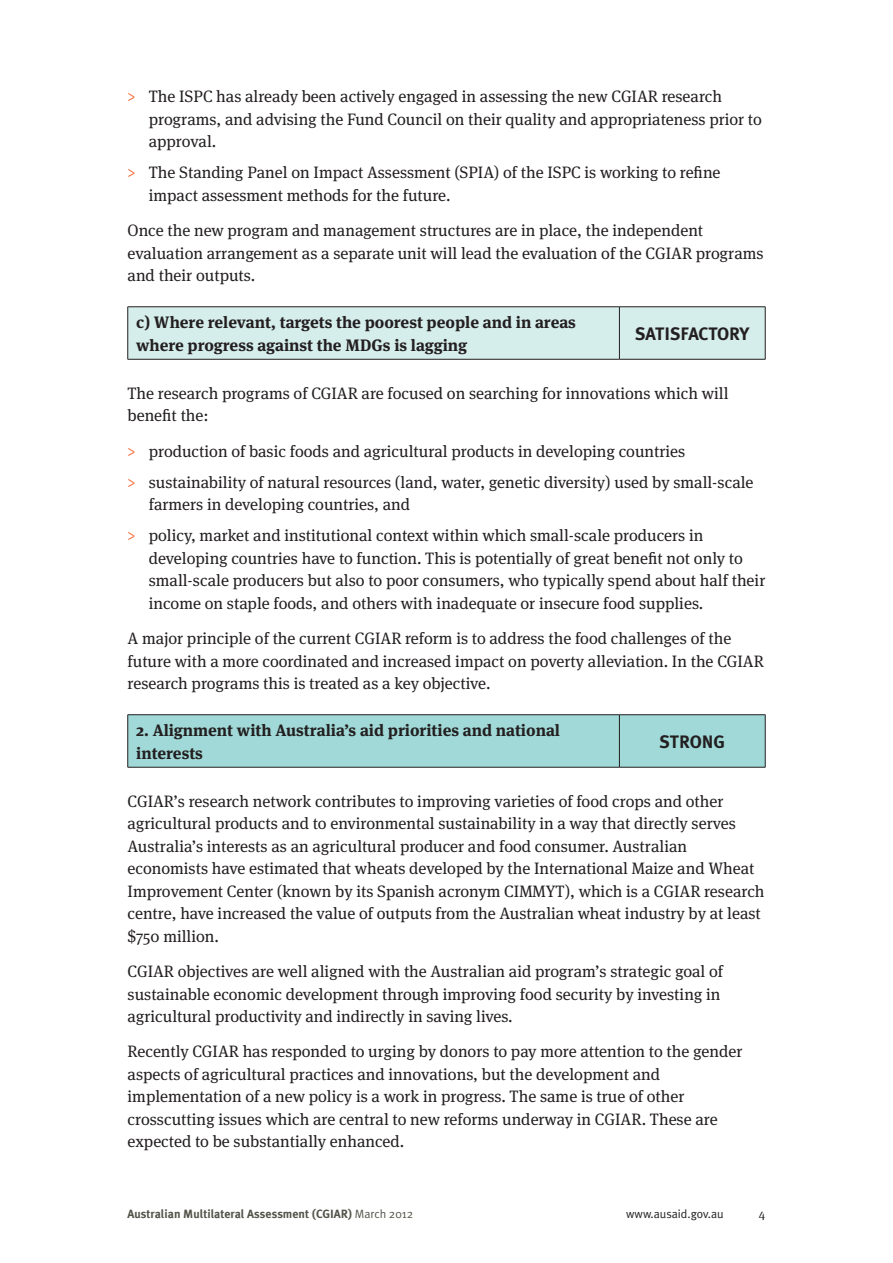
<style>
.page{position:relative;width:893px;height:1263px;background:#fff}
.page>*{position:absolute;margin:0;border:0;box-sizing:border-box;transform-origin:0 0}
._08bbbb_RIGHT_COLUMN{font:700 18px "Meta Plus";color:#231f20}
._04__BODY_TEXT{font:16.5px/22.5px "Meta Serif OT";color:#231f20}
._05a__DOT_POINTS{font:16.5px/22.5px "Meta Serif OT";color:#231f20}
._04__BODY_TEXT-2{font:700 16.5px/22.5px "Meta Serif OT";color:#231f20}
.t1{font:700 12px "Meta Plus";color:#53534a}
.t2{font:12px "Meta Plus Normal";color:#231f20}
.t3{font:12px "Meta Serif OT";color:#231f20}
.s1{color:#f26631}
.s2{font-family:"Meta Plus Normal";font-weight:400}
</style>
<div class="page">
<div style="left:128px;top:307px;width:637px;height:52px;background:#d5edeb"></div>
<hr style="left:128px;top:306px;width:491px;height:1px;background:#231f20">
<hr style="left:619px;top:306px;width:146px;height:1px;background:#231f20">
<hr style="left:619px;top:307px;width:1px;height:52px;background:#231f20">
<hr style="left:128px;top:359px;width:491px;height:1px;background:#231f20">
<hr style="left:619px;top:359px;width:146px;height:1px;background:#231f20">
<hr style="left:127px;top:307px;width:1px;height:52px;background:#231f20">
<hr style="left:765px;top:307px;width:1px;height:52px;background:#231f20">
<div style="left:128px;top:715px;width:637px;height:52px;background:#a0d9d7"></div>
<hr style="left:128px;top:714px;width:491px;height:1px;background:#231f20">
<hr style="left:619px;top:714px;width:146px;height:1px;background:#231f20">
<hr style="left:619px;top:715px;width:1px;height:52px;background:#231f20">
<hr style="left:128px;top:767px;width:491px;height:1px;background:#231f20">
<hr style="left:619px;top:767px;width:146px;height:1px;background:#231f20">
<hr style="left:127px;top:715px;width:1px;height:52px;background:#231f20">
<hr style="left:765px;top:715px;width:1px;height:52px;background:#231f20">
<p class="_05a__DOT_POINTS" style="left:149px;top:86px;width:614px;text-indent:-21px"><span class="s1">&gt;</span> The ISPC has already been actively engaged in assessing the new CGIAR research programs, and advising the Fund Council on their quality and appropriateness prior to approval.</p>
<p class="_05a__DOT_POINTS" style="left:149px;top:162px;width:573px;text-indent:-21px"><span class="s1">&gt;</span> The Standing Panel on Impact Assessment (SPIA) of the ISPC is working to refine impact assessment methods for the future.</p>
<p class="_04__BODY_TEXT" style="left:128px;top:219px;width:638px">Once the new program and management structures are in place, the independent evaluation arrangement as a separate unit will lead the evaluation of the CGIAR programs and their outputs.</p>
<p class="_04__BODY_TEXT-2" style="left:136px;top:311px;width:441px">c) Where relevant, targets the poorest people and in areas where progress against the MDGs is lagging</p>
<p class="_08bbbb_RIGHT_COLUMN" style="left:635px;top:323px;width:116px">SATISFACTORY</p>
<p class="_04__BODY_TEXT" style="left:128px;top:382px;width:602px">The research programs of CGIAR are focused on searching for innovations which will benefit the:</p>
<p class="_05a__DOT_POINTS" style="left:128px;top:440px;width:559px"><span class="s1">&gt;</span> production of basic foods and agricultural products in developing countries</p>
<p class="_05a__DOT_POINTS" style="left:149px;top:471px;width:606px;text-indent:-21px"><span class="s1">&gt;</span> sustainability of natural resources (land, water, genetic diversity) used by small-scale farmers in developing countries, and</p>
<p class="_05a__DOT_POINTS" style="left:149px;top:525px;width:618px;text-indent:-21px"><span class="s1">&gt;</span> policy, market and institutional context within which small-scale producers in developing countries have to function. This is potentially of great benefit not only to small-scale producers but also to poor consumers, who typically spend about half their income on staple foods, and others with inadequate or insecure food supplies.</p>
<p class="_04__BODY_TEXT" style="left:128px;top:627px;width:638px">A major principle of the current CGIAR reform is to address the food challenges of the future with a more coordinated and increased impact on poverty alleviation. In the CGIAR research programs this is treated as a key objective.</p>
<p class="_04__BODY_TEXT-2" style="left:136px;top:719px;width:425px">2. Alignment with Australia’s aid priorities and national interests</p>
<p class="_08bbbb_RIGHT_COLUMN" style="left:659px;top:731px;width:67px">STRONG</p>
<p class="_04__BODY_TEXT" style="left:128px;top:790px;width:638px">CGIAR’s research network contributes to improving varieties of food crops and other agricultural products and to environmental sustainability in a way that directly serves Australia’s interests as an agricultural producer and food consumer. Australian economists have estimated that wheats developed by the International Maize and Wheat Improvement Center (known by its Spanish acronym CIMMYT), which is a CGIAR research centre, have increased the value of outputs from the Australian wheat industry by at least $750 million.</p>
<p class="_04__BODY_TEXT" style="left:128px;top:961px;width:597px">CGIAR objectives are well aligned with the Australian aid program’s strategic goal of sustainable economic development through improving food security by investing in agricultural productivity and indirectly in saving lives.</p>
<p class="_04__BODY_TEXT" style="left:128px;top:1041px;width:616px">Recently CGIAR has responded to urging by donors to pay more attention to the gender aspects of agricultural practices and innovations, but the development and implementation of a new policy is a work in progress. The same is true of other crosscutting issues which are central to new reforms underway in CGIAR. These are expected to be substantially enhanced.</p>
<p class="t1" style="left:128px;top:1207px;width:287px">Australian Multilateral Assessment (CGIAR) <span class="s2">March 2012</span></p>
<p class="t2" style="left:626px;top:1207px;width:99px">www.ausaid.gov.au</p>
<p class="t3" style="left:759px;top:1207px;width:8px">4</p>
</div>
